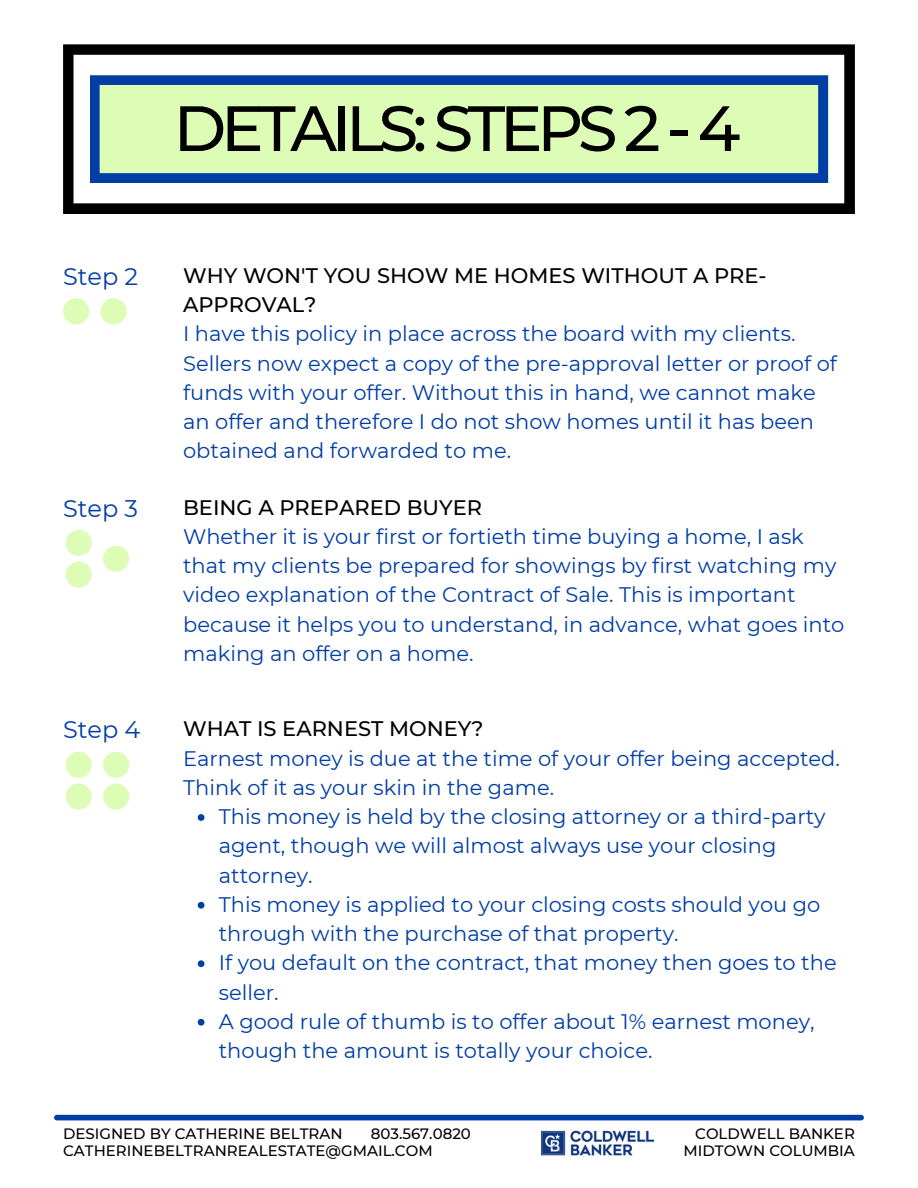
<style>
.page{position:relative;width:918px;height:1188px;background:#fff}
.page>*{position:absolute;margin:0;border:0;box-sizing:border-box;transform-origin:0 0}
.t1{font:500 63.9px "Montserrat";letter-spacing:-.085em;color:#000}
.t2{font:24px "Montserrat";color:#003da5}
.t3{font:21px/29.2px "Montserrat";color:#003da5}
.t4{font:500 21px/29.2px "Montserrat";color:#000}
.t5{font:500 15px/16.8px "Montserrat";color:#000}
</style>
<div class="page">
<svg style="left:63px;top:44px;width:792px;height:170px"></svg>
<svg style="left:90px;top:75px;width:738px;height:108px;fill:#ddfdb6"></svg>
<div style="left:63px;top:298px;width:26px;height:26px;background:#ddfdb6;border-radius:50%"></div>
<div style="left:101px;top:298px;width:26px;height:26px;background:#ddfdb6;border-radius:50%"></div>
<svg style="left:198px;top:814px;width:6px;height:7px"></svg>
<svg style="left:198px;top:902px;width:6px;height:7px"></svg>
<svg style="left:198px;top:960px;width:6px;height:7px"></svg>
<svg style="left:198px;top:1019px;width:6px;height:7px"></svg>
<div style="left:66px;top:752px;width:26px;height:26px;background:#ddfdb6;border-radius:50%"></div>
<div style="left:103px;top:752px;width:26px;height:26px;background:#ddfdb6;border-radius:50%"></div>
<div style="left:66px;top:783px;width:26px;height:27px;background:#ddfdb6;border-radius:50%"></div>
<div style="left:103px;top:783px;width:26px;height:27px;background:#ddfdb6;border-radius:50%"></div>
<div style="left:66px;top:530px;width:26px;height:26px;background:#ddfdb6;border-radius:50%"></div>
<div style="left:66px;top:562px;width:26px;height:26px;background:#ddfdb6;border-radius:50%"></div>
<div style="left:103px;top:546px;width:26px;height:26px;background:#ddfdb6;border-radius:50%"></div>
<img style="left:542px;top:1130px;width:111px;height:26px">
<div style="left:57px;top:1115px;width:804px;height:5px;background:#003da5"></div>
<h1 class="t1" style="left:174px;top:89px;width:568px">DETAILS: STEPS 2 - 4</h1>
<p class="t2" style="left:63px;top:262px;width:77px">Step 2</p>
<p class="t4" style="left:183px;top:261px;width:585px">WHY WON'T YOU SHOW ME HOMES WITHOUT A PRE-<br>APPROVAL?</p>
<p class="t3" style="left:183px;top:319px;width:655px">I have this policy in place across the board with my clients.<br>Sellers now expect a copy of the pre-approval letter or proof of funds with your offer. Without this in hand, we cannot make an offer and therefore I do not show homes until it has been obtained and forwarded to me.</p>
<p class="t2" style="left:63px;top:493px;width:77px">Step 3</p>
<p class="t4" style="left:183px;top:492px;width:301px">BEING A PREPARED BUYER</p>
<p class="t3" style="left:183px;top:522px;width:663px">Whether it is your first or fortieth time buying a home, I ask that my clients be prepared for showings by first watching my video explanation of the Contract of Sale. This is important because it helps you to understand, in advance, what goes into making an offer on a home.</p>
<p class="t2" style="left:63px;top:715px;width:79px">Step 4</p>
<p class="t4" style="left:183px;top:714px;width:302px">WHAT IS EARNEST MONEY?</p>
<p class="t3" style="left:183px;top:744px;width:658px">Earnest money is due at the time of your offer being accepted.<br>Think of it as your skin in the game.</p>
<p class="t3" style="left:219px;top:802px;width:619px">This money is held by the closing attorney or a third-party agent, though we will almost always use your closing attorney.<br>This money is applied to your closing costs should you go through with the purchase of that property.<br>If you default on the contract, that money then goes to the seller.<br>A good rule of thumb is to offer about 1% earnest money, though the amount is totally your choice.</p>
<p class="t5" style="left:63px;top:1125px;width:409px;text-indent:308px">803.567.0820<br>CATHERINEBELTRANREALESTATE@GMAIL.COM</p>
<p class="t5" style="left:684px;top:1125px;width:173px;text-align:right">COLDWELL BANKER<br>MIDTOWN COLUMBIA</p>
<p class="t5" style="left:63px;top:1125px;width:281px">DESIGNED BY CATHERINE BELTRAN</p>
</div>
